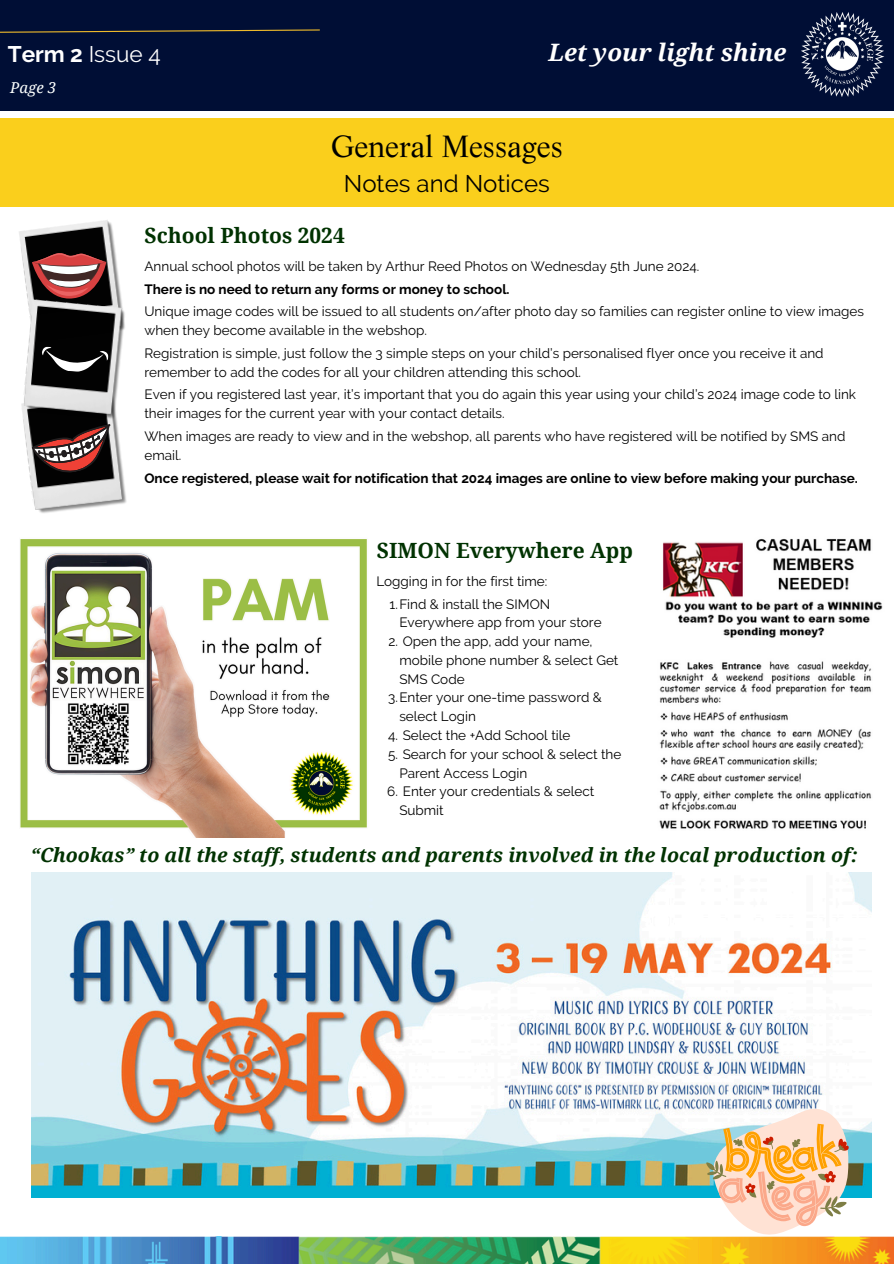
<style>
.page{position:relative;width:894px;height:1264px;background:#fff}
.page>*{position:absolute;margin:0;border:0;box-sizing:border-box;transform-origin:0 0}
.t1{font:30px "Life";color:#000}
.t2{font:italic 700 24px "Droid Serif";color:#fff}
.t3{font:24px "Raleway";color:#000}
.t4{font:22.5px "Raleway";color:#fff}
.t5{font:700 21px "Droid Serif";color:#003201}
.t6{font:italic 700 19.5px "Droid Serif";color:#003201}
.t7{font:italic 15px "Droid Serif";color:#fcfffe}
.t8{font:13.5px/18.8px "Raleway";color:#000}
.t9{font:700 13.5px "Raleway";color:#000}
.s1{font-weight:700}
</style>
<div class="page">
<div style="left:0;top:0;width:893px;height:111px;background:#000e35"></div>
<svg style="left:0;top:29px;width:320px;height:4px"></svg>
<img style="left:0;top:1236px;width:893px;height:27px">
<img style="left:801px;top:12px;width:83px;height:85px">
<img style="left:32px;top:872px;width:839px;height:325px">
<img style="left:659px;top:538px;width:224px;height:291px">
<div style="left:0;top:119px;width:893px;height:88px;background:#facf1c"></div>
<img style="left:19px;top:220px;width:103px;height:79px">
<img style="left:21px;top:404px;width:106px;height:109px">
<svg style="left:30px;top:423px;width:89px;height:57px;background:#58403f"></svg>
<svg style="left:32px;top:253px;width:74px;height:46px;background:#884b4a"></svg>
<img style="left:22px;top:299px;width:105px;height:122px">
<svg style="left:41px;top:346px;width:68px;height:28px"></svg>
<img style="left:20px;top:539px;width:347px;height:298px">
<svg style="left:706px;top:1108px;width:143px;height:133px"></svg>
<p class="t4" style="left:8px;top:41px;width:154px"><span class="s1">Term 2</span> Issue 4</p>
<p class="t2" style="left:548px;top:39px;width:239px">Let your light shine</p>
<p class="t7" style="left:10px;top:79px;width:47px">Page 3</p>
<p class="t1" style="left:330px;top:128px;width:234px">General Messages</p>
<p class="t3" style="left:344px;top:169px;width:207px">Notes and Notices</p>
<h5 class="t5" style="left:144px;top:224px;width:202px">School Photos 2024</h5>
<p class="t8" style="left:144px;top:257px;width:556px">Annual school photos will be taken by Arthur Reed Photos on Wednesday 5th June 2024.</p>
<p class="t9" style="left:144px;top:281px;width:366px">There is no need to return any forms or money to school.</p>
<p class="t8" style="left:144px;top:302px;width:721px">Unique image codes will be issued to all students on/after photo day so families can register online to view images when they become available in the webshop.</p>
<h4 class="t8" style="left:144px;top:344px;width:680px">Registration is simple, just follow the 3 simple steps on your child’s personalised flyer once you receive it and remember to add the codes for all your children attending this school.</h4>
<p class="t8" style="left:144px;top:385px;width:713px">Even if you registered last year, it’s important that you do again this year using your child’s 2024 image code to link their images for the current year with your contact details.</p>
<h5 class="t8" style="left:144px;top:427px;width:702px">When images are ready to view and in the webshop, all parents who have registered will be notified by SMS and email.</h5>
<p class="t9" style="left:144px;top:470px;width:714px">Once registered, please wait for notification that 2024 images are online to view before making your purchase.</p>
<p class="t5" style="left:377px;top:538px;width:257px">SIMON Everywhere App</p>
<h4 class="t8" style="left:376px;top:572px;width:172px">Logging in for the first time:</h4>
<p class="t8" style="left:399px;top:594px;width:204px;text-indent:-10px">1.Find &amp; install the SIMON<br>Everywhere app from your store</p>
<p class="t8" style="left:399px;top:632px;width:220px;text-indent:-11px">2. Open the app, add your name, mobile phone number &amp; select Get<br>SMS Code</p>
<p class="t8" style="left:399px;top:688px;width:204px;text-indent:-11px">3.Enter your one-time password &amp; select Login</p>
<p class="t8" style="left:388px;top:726px;width:184px">4. Select the +Add School tile</p>
<p class="t8" style="left:399px;top:744px;width:223px;text-indent:-11px">5. Search for your school &amp; select the<br>Parent Access Login</p>
<p class="t8" style="left:399px;top:782px;width:196px;text-indent:-12px">6. Enter your credentials &amp; select<br>Submit</p>
<p class="t6" style="left:31px;top:843px;width:828px">“Chookas” to all the staff, students and parents involved in the local production of:</p>
</div>
